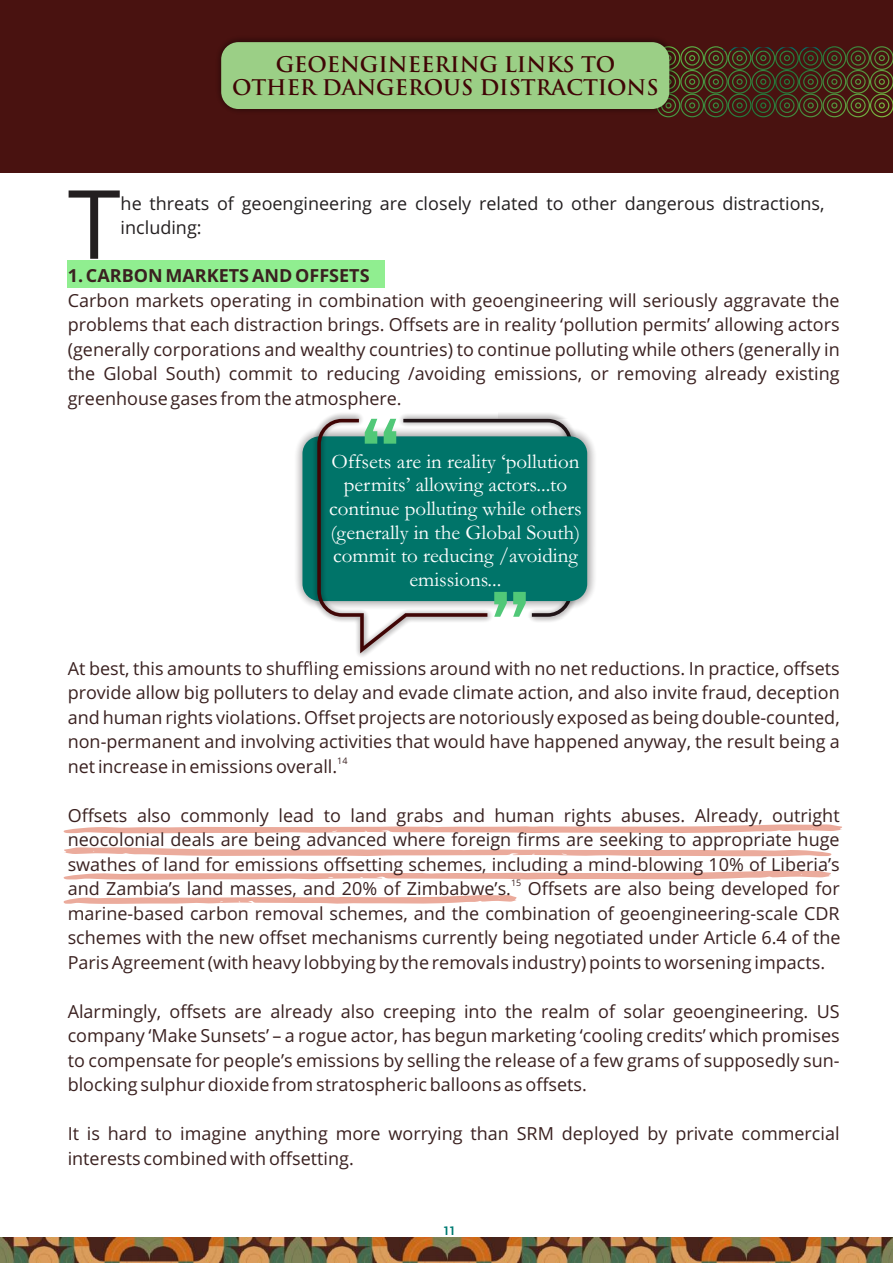
<style>
.page{position:relative;width:893px;height:1263px;background:#fff}
.page>*{position:absolute;margin:0;border:0;box-sizing:border-box;transform-origin:0 0}
.t1{font:95.55px "Open Sans";color:#231f20}
.t2{font:21px/23.7px "Garamond";color:#fff;text-align:center}
.t3{font:700 21px/22.5px "Trajan Pro";color:#400505;text-align:center}
.t4{font:18px/24.5px "Open Sans";color:#3a2120;text-align:justify}
.t5{font:18px "Open Sans";color:#231f20}
.t6{font:700 18px "Open Sans";color:#3a2120}
.t7{font:700 condensed 12px "Roboto";color:#007c73}
.t8{font:9px "Open Sans";color:#3a2120}
</style>
<div class="page">
<svg style="left:64px;top:847px;width:767px;height:9px"></svg>
<svg style="left:63px;top:870px;width:768px;height:10px"></svg>
<svg style="left:64px;top:895px;width:453px;height:9px"></svg>
<svg style="left:63px;top:824px;width:779px;height:9px"></svg>
<div style="left:68px;top:260px;width:317px;height:28px;background:#90ee90"></div>
<div style="left:0;top:1px;width:893px;height:172px;background:#491210"></div>
<svg style="left:679px;top:46px;width:214px;height:71px"></svg>
<div style="left:211px;top:32px;width:468px;height:87px;background:#231f20;opacity:.49"></div>
<div style="left:221px;top:42px;width:448px;height:67px;background:#9bcf86;border-radius:17px"></div>
<div style="left:393px;top:409px;width:189px;height:219px;background:#231f20;opacity:.49"></div>
<div style="left:286px;top:420px;width:318px;height:197px;background:#231f20;opacity:.49"></div>
<div style="left:302px;top:436px;width:285px;height:165px;background:#007469;border-radius:17px"></div>
<div style="left:307px;top:409px;width:191px;height:256px;background:#231f20;opacity:.49"></div>
<svg style="left:317px;top:419px;width:255px;height:234px"></svg>
<img style="left:0;top:1237px;width:892px;height:25px">
<p class="t3" style="left:232px;top:56px;width:428px">GEOENGINEERING LINKS TO<br>OTHER DANGEROUS DISTRACTIONS</p>
<h1 class="t1" style="left:68px;top:186px;width:54px">T</h1>
<p class="t5" style="left:121px;top:196px;width:705px">he threats of geoengineering are closely related to other dangerous distractions,</p>
<p class="t5" style="left:121px;top:220px;width:83px">including:</p>
<p class="t6" style="left:68px;top:269px;width:303px">1. CARBON MARKETS AND OFFSETS</p>
<p class="t4" style="left:68px;top:290px;width:773px">Carbon markets operating in combination with geoengineering will seriously aggravate the problems that each distraction brings. Offsets are in reality ‘pollution permits’ allowing actors (generally corporations and wealthy countries) to continue polluting while others (generally in the Global South) commit to reducing /avoiding emissions, or removing already existing greenhouse gases from the atmosphere.</p>
<p class="t2" style="left:329px;top:452px;width:254px">Offsets are in reality ‘pollution permits’ allowing actors...to continue polluting while others (generally in the Global South) commit to reducing /avoiding emissions...</p>
<p class="t4" style="left:68px;top:658px;width:773px">At best, this amounts to shuffling emissions around with no net reductions. In practice, offsets provide allow big polluters to delay and evade climate action, and also invite fraud, deception and human rights violations. Offset projects are notoriously exposed as being double-counted, non-permanent and involving activities that would have happened anyway, the result being a</p>
<p class="t8" style="left:337px;top:757px;width:12px">14</p>
<p class="t4" style="left:68px;top:756px;width:271px">net increase in emissions overall.</p>
<p class="t4" style="left:68px;top:805px;width:773px">Offsets also commonly lead to land grabs and human rights abuses. Already, outright neocolonial deals are being advanced where foreign firms are seeking to appropriate huge swathes of land for emissions offsetting schemes, including a mind-blowing 10% of Liberia’s</p>
<p class="t8" style="left:511px;top:879px;width:12px">15</p>
<p class="t4" style="left:68px;top:878px;width:774px">and Zambia’s land masses, and 20% of Zimbabwe’s. Offsets are also being developed for marine-based carbon removal schemes, and the combination of geoengineering-scale CDR schemes with the new offset mechanisms currently being negotiated under Article 6.4 of the Paris Agreement (with heavy lobbying by the removals industry) points to worsening impacts.</p>
<p class="t4" style="left:68px;top:1001px;width:773px">Alarmingly, offsets are already also creeping into the realm of solar geoengineering. US company ‘Make Sunsets’ – a rogue actor, has begun marketing ‘cooling credits’ which promises to compensate for people’s emissions by selling the release of a few grams of supposedly sun&shy;blocking sulphur dioxide from stratospheric balloons as offsets.</p>
<p class="t4" style="left:68px;top:1123px;width:773px">It is hard to imagine anything more worrying than SRM deployed by private commercial interests combined with offsetting.</p>
<p class="t7" style="left:443px;top:1226px;width:14px">11</p>
</div>
